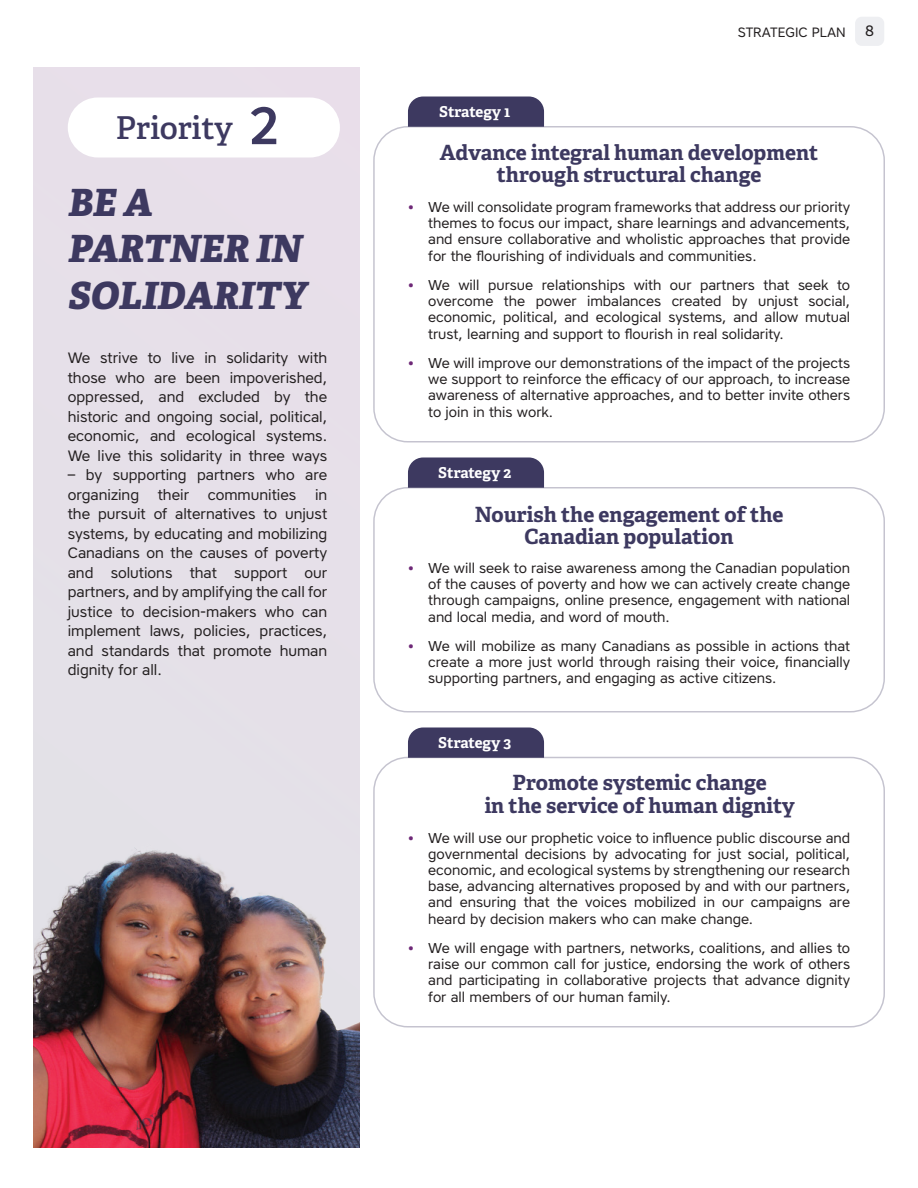
<style>
.page{position:relative;width:918px;height:1188px;background:#fff}
.page>*{position:absolute;margin:0;border:0;box-sizing:border-box;transform-origin:0 0}
.Sous-titre{font:500 52.5px "Core Sans A55";color:#3d3960}
.Sous-titre-2{font:italic 800 37.5px/46.5px "Adelle";letter-spacing:.005em;color:#3d3960}
.Sous-titre-3{font:600 31.5px "Adelle";color:#3d3960}
.t1{font:700 21px/22.5px "Adelle";color:#3d3960;text-align:center}
.Texte{font:15px/19.5px "Core Sans A45";color:#231f20;text-align:justify}
.t2{font:700 15px "Adelle";letter-spacing:-.005em;color:#fff}
.t3{font:14.25px/16.2px "Core Sans A45";color:#231f20;text-align:justify}
.t4{font:13.5px "Core Sans A45";color:#231f20}
.s1{font-family:"Core Sans A65";font-weight:700;color:#6e2877}
</style>
<div class="page">
<div style="left:34px;top:68px;width:326px;height:995px;background:#e6e0e9"></div>
<img style="left:34px;top:847px;width:326px;height:301px">
<div style="left:855px;top:17px;width:29px;height:29px;background:#eeeff2;border-radius:7px"></div>
<div style="left:373px;top:126px;width:512px;height:316px;border:2px solid #3d3960;border-radius:34px"></div>
<div style="left:373px;top:487px;width:512px;height:226px;border:2px solid #3d3960;border-radius:34px"></div>
<div style="left:373px;top:757px;width:512px;height:271px;border:2px solid #3d3960;border-radius:34px"></div>
<div style="left:408px;top:728px;width:136px;height:30px;background:#3d3960"></div>
<div style="left:408px;top:97px;width:136px;height:30px;background:#3d3960"></div>
<div style="left:408px;top:458px;width:136px;height:30px;background:#3d3960"></div>
<div style="left:68px;top:98px;width:272px;height:60px;background:#fff;border-radius:30px"></div>
<p class="Sous-titre-3" style="left:116px;top:109px;width:119px">Priority</p>
<p class="Sous-titre" style="left:248px;top:91px;width:34px">2</p>
<p class="Sous-titre-2" style="left:68px;top:180px;width:240px">BE A<br>PARTNER IN<br>SOLIDARITY</p>
<p class="Texte" style="left:68px;top:348px;width:261px">We strive to live in solidarity with those who are been impoverished, oppressed, and excluded by the historic and ongoing social, political, economic, and ecological systems.<br>We live this solidarity in three ways</p>
<p class="Texte" style="left:68px;top:465px;width:261px">– by supporting partners who are organizing their communities in the pursuit of alternatives to unjust systems, by educating and mobilizing Canadians on the causes of poverty and solutions that support our partners, and by amplifying the call for justice to decision-makers who can implement laws, policies, practices, and standards that promote human dignity for all.</p>
<p class="t2" style="left:439px;top:102px;width:73px">Strategy 1</p>
<p class="t4" style="left:738px;top:23px;width:109px">STRATEGIC PLAN</p>
<p class="Texte" style="left:865px;top:21px;width:10px">8</p>
<p class="t1" style="left:440px;top:141px;width:380px">Advance integral human development through structural change</p>
<p class="t3" style="left:428px;top:199px;width:424px;text-indent:-20px"><span class="s1">•</span> We will consolidate program frameworks that address our priority themes to focus our impact, share learnings and advancements, and ensure collaborative and wholistic approaches that provide for the flourishing of individuals and communities.</p>
<p class="t3" style="left:428px;top:277px;width:424px;text-indent:-20px"><span class="s1">•</span> We will pursue relationships with our partners that seek to overcome the power imbalances created by unjust social, economic, political, and ecological systems, and allow mutual trust, learning and support to flourish in real solidarity.</p>
<p class="t3" style="left:428px;top:355px;width:424px;text-indent:-20px"><span class="s1">•</span> We will improve our demonstrations of the impact of the projects we support to reinforce the efficacy of our approach, to increase awareness of alternative approaches, and to better invite others to join in this work.</p>
<p class="t2" style="left:438px;top:463px;width:74px">Strategy 2</p>
<p class="t1" style="left:475px;top:503px;width:310px">Nourish the engagement of the<br>Canadian population</p>
<p class="t3" style="left:428px;top:560px;width:424px;text-indent:-20px"><span class="s1">•</span> We will seek to raise awareness among the Canadian population of the causes of poverty and how we can actively create change through campaigns, online presence, engagement with national and local media, and word of mouth.</p>
<p class="t3" style="left:428px;top:638px;width:424px;text-indent:-20px"><span class="s1">•</span> We will mobilize as many Canadians as possible in actions that create a more just world through raising their voice, financially supporting partners, and engaging as active citizens.</p>
<p class="t2" style="left:438px;top:733px;width:74px">Strategy 3</p>
<p class="t1" style="left:485px;top:772px;width:312px">Promote systemic change<br>in the service of human dignity</p>
<p class="t3" style="left:428px;top:830px;width:424px;text-indent:-20px"><span class="s1">•</span> We will use our prophetic voice to influence public discourse and governmental decisions by advocating for just social, political, economic, and ecological systems by strengthening our research base, advancing alternatives proposed by and with our partners, and ensuring that the voices mobilized in our campaigns are heard by decision makers who can make change.</p>
<p class="t3" style="left:428px;top:940px;width:423px;text-indent:-20px"><span class="s1">•</span> We will engage with partners, networks, coalitions, and allies to raise our common call for justice, endorsing the work of others and participating in collaborative projects that advance dignity for all members of our human family.</p>
</div>
